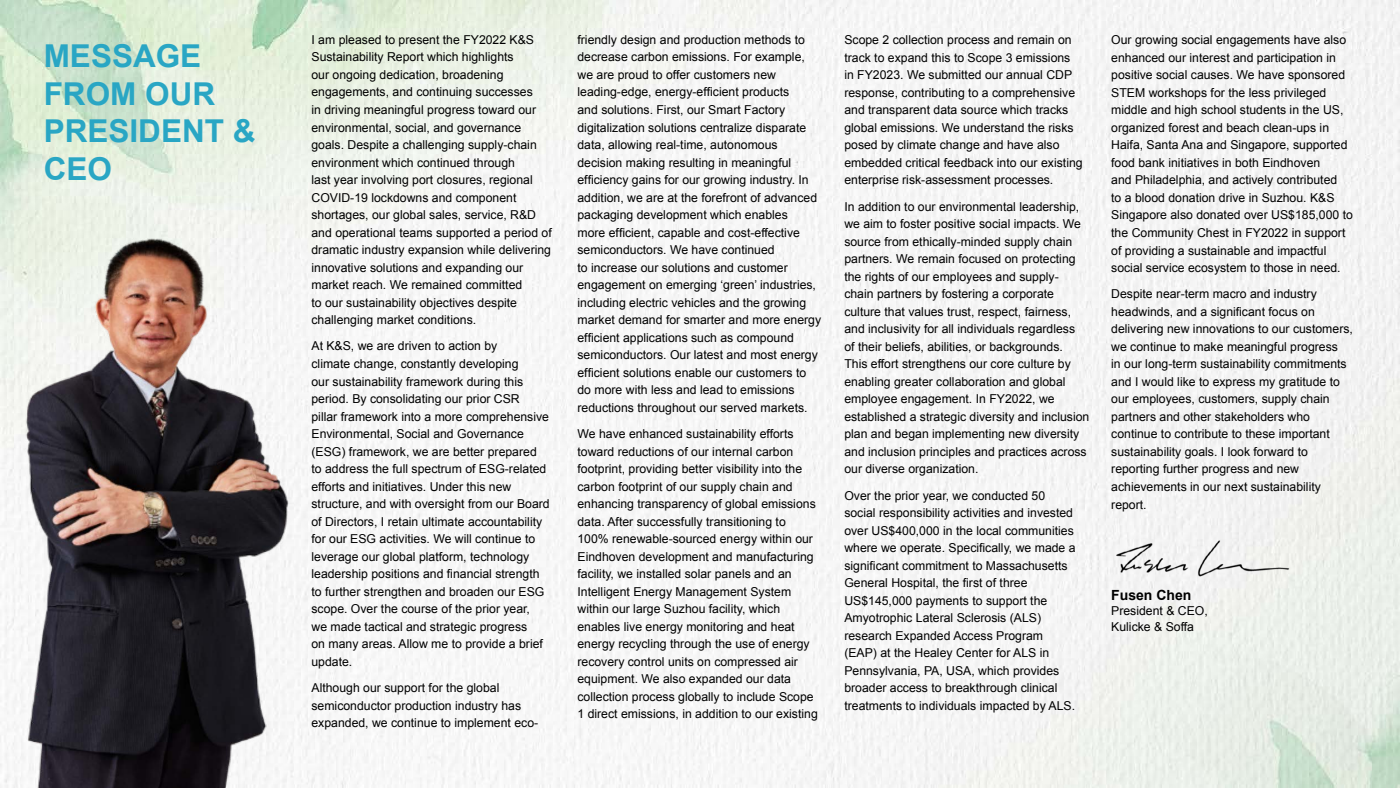
<style>
.page{position:relative;width:1400px;height:788px;background:#fff}
.page>*{position:absolute;margin:0;border:0;box-sizing:border-box;transform-origin:0 0}
.t1{font:700 31.5px/37.8px "Arial";color:#29a6c4}
.t2{font:700 14px "Arial";color:#000}
.t3{font:12.25px/17.5px "Arial";color:#000}
</style>
<div class="page">
<img style="left:0;top:0;width:1400px;height:788px">
<img style="left:5px;top:200px;width:342px;height:587px">
<img style="left:1111px;top:536px;width:184px;height:44px">
<h1 class="t1" style="left:44px;top:38px;width:213px">MESSAGE<br>FROM OUR<br>PRESIDENT &amp;<br>CEO</h1>
<p class="t3" style="left:312px;top:31px;width:242px">I am pleased to present the FY2022 K&amp;S Sustainability Report which highlights<br>our ongoing dedication, broadening engagements, and continuing successes<br>in driving meaningful progress toward our environmental, social, and governance goals. Despite a challenging supply-chain environment which continued through<br>last year involving port closures, regional COVID-19 lockdowns and component shortages, our global sales, service, R&amp;D and operational teams supported a period of dramatic industry expansion while delivering innovative solutions and expanding our market reach. We remained committed<br>to our sustainability objectives despite challenging market conditions.</p>
<p class="t3" style="left:312px;top:337px;width:240px">At K&amp;S, we are driven to action by<br>climate change, constantly developing<br>our sustainability framework during this period. By consolidating our prior CSR<br>pillar framework into a more comprehensive Environmental, Social and Governance (ESG) framework, we are better prepared to address the full spectrum of ESG-related efforts and initiatives. Under this new structure, and with oversight from our Board of Directors, I retain ultimate accountability for our ESG activities. We will continue to leverage our global platform, technology leadership positions and financial strength to further strengthen and broaden our ESG scope. Over the course of the prior year,<br>we made tactical and strategic progress<br>on many areas. Allow me to provide a brief update.</p>
<p class="t3" style="left:312px;top:679px;width:228px">Although our support for the global semiconductor production industry has expanded, we continue to implement eco-</p>
<p class="t3" style="left:578px;top:31px;width:245px">friendly design and production methods to decrease carbon emissions. For example, we are proud to offer customers new leading-edge, energy-efficient products<br>and solutions. First, our Smart Factory digitalization solutions centralize disparate data, allowing real-time, autonomous decision making resulting in meaningful efficiency gains for our growing industry. In addition, we are at the forefront of advanced packaging development which enables<br>more efficient, capable and cost-effective semiconductors. We have continued<br>to increase our solutions and customer engagement on emerging ‘green’ industries, including electric vehicles and the growing market demand for smarter and more energy efficient applications such as compound semiconductors. Our latest and most energy efficient solutions enable our customers to do more with less and lead to emissions reductions throughout our served markets.</p>
<p class="t3" style="left:578px;top:425px;width:242px">We have enhanced sustainability efforts toward reductions of our internal carbon footprint, providing better visibility into the carbon footprint of our supply chain and enhancing transparency of global emissions data. After successfully transitioning to 100% renewable-sourced energy within our Eindhoven development and manufacturing facility, we installed solar panels and an Intelligent Energy Management System within our large Suzhou facility, which enables live energy monitoring and heat energy recycling through the use of energy recovery control units on compressed air equipment. We also expanded our data collection process globally to include Scope 1 direct emissions, in addition to our existing</p>
<p class="t3" style="left:844px;top:31px;width:240px">Scope 2 collection process and remain on track to expand this to Scope 3 emissions in FY2023. We submitted our annual CDP response, contributing to a comprehensive and transparent data source which tracks global emissions. We understand the risks posed by climate change and have also embedded critical feedback into our existing enterprise risk-assessment processes.</p>
<p class="t3" style="left:844px;top:197px;width:246px">In addition to our environmental leadership, we aim to foster positive social impacts. We source from ethically-minded supply chain partners. We remain focused on protecting the rights of our employees and supply&shy;chain partners by fostering a corporate culture that values trust, respect, fairness, and inclusivity for all individuals regardless<br>of their beliefs, abilities, or backgrounds.<br>This effort strengthens our core culture by enabling greater collaboration and global employee engagement. In FY2022, we established a strategic diversity and inclusion plan and began implementing new diversity and inclusion principles and practices across our diverse organization.</p>
<p class="t3" style="left:844px;top:486px;width:233px">Over the prior year, we conducted 50 social responsibility activities and invested over US$400,000 in the local communities where we operate. Specifically, we made a significant commitment to Massachusetts General Hospital, the first of three US$145,000 payments to support the Amyotrophic Lateral Sclerosis (ALS) research Expanded Access Program (EAP) at the Healey Center for ALS in Pennsylvania, PA, USA, which provides broader access to breakthrough clinical treatments to individuals impacted by ALS.</p>
<p class="t3" style="left:1111px;top:31px;width:243px">Our growing social engagements have also enhanced our interest and participation in positive social causes. We have sponsored STEM workshops for the less privileged middle and high school students in the US, organized forest and beach clean-ups in Haifa, Santa Ana and Singapore, supported food bank initiatives in both Eindhoven<br>and Philadelphia, and actively contributed<br>to a blood donation drive in Suzhou. K&amp;S Singapore also donated over US$185,000 to the Community Chest in FY2022 in support of providing a sustainable and impactful social service ecosystem to those in need.</p>
<p class="t3" style="left:1111px;top:285px;width:243px">Despite near-term macro and industry headwinds, and a significant focus on delivering new innovations to our customers, we continue to make meaningful progress<br>in our long-term sustainability commitments and I would like to express my gratitude to our employees, customers, supply chain partners and other stakeholders who continue to contribute to these important sustainability goals. I look forward to reporting further progress and new achievements in our next sustainability report.</p>
<p class="t2" style="left:1111px;top:585px;width:82px">Fusen Chen</p>
<p class="t3" style="left:1111px;top:603px;width:98px;line-height:15.8px">President &amp; CEO,<br>Kulicke &amp; Soffa</p>
</div>
